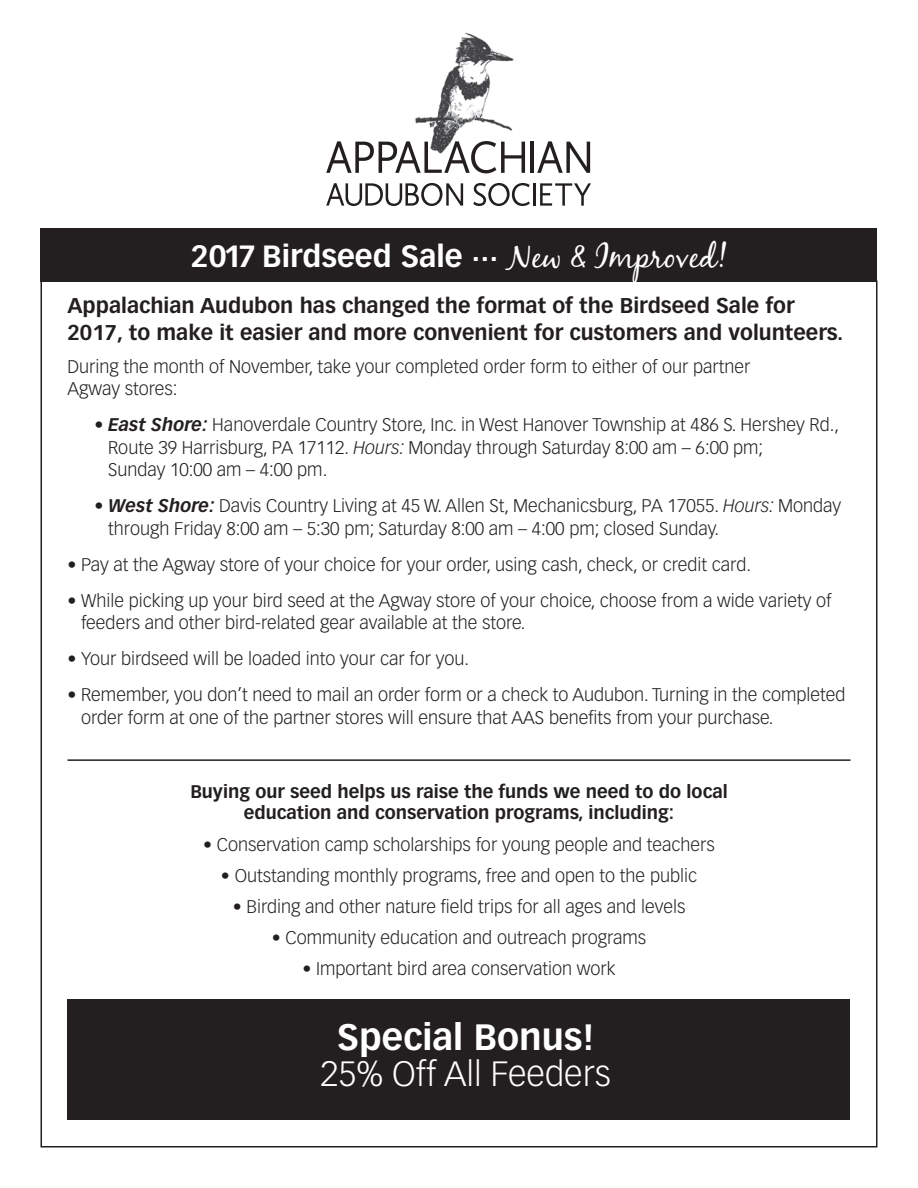
<style>
.page{position:relative;width:918px;height:1188px;background:#fff}
.page>*{position:absolute;margin:0;border:0;box-sizing:border-box;transform-origin:0 0}
.t1{font:700 36px "Vectora LT Std";color:#fff}
.t2{font:300 34.5px "Vectora LT Std";color:#fff}
.t3{font:700 30.15px "Vectora LT Std";color:#fff}
.t4{font:700 21px/27px "Vectora LT Std";color:#231f20}
.t5{font:300 18px/22.5px "Vectora LT Std";color:#231f20}
.t6{font:700 18px/21px "Vectora LT Std";color:#231f20;text-align:center}
.s1{font-family:"Black Jack";font-weight:400;font-size:33px}
.s2{font-weight:700;font-style:italic}
.s3{font-style:italic}
.s4{font-weight:700}
</style>
<div class="page">
<img style="left:415px;top:32px;width:99px;height:109px">
<svg style="left:326px;top:141px;width:199px;height:32px"></svg>
<hr style="left:530px;top:142px;width:4px;height:31px;background:#231f20">
<svg style="left:537px;top:141px;width:53px;height:32px"></svg>
<svg style="left:326px;top:183px;width:137px;height:23px"></svg>
<svg style="left:473px;top:183px;width:57px;height:23px"></svg>
<hr style="left:533px;top:183px;width:3px;height:23px;background:#231f20">
<svg style="left:540px;top:183px;width:51px;height:23px"></svg>
<div style="left:68px;top:999px;width:782px;height:121px;background:#231f20"></div>
<div style="left:40px;top:228px;width:838px;height:53px;background:#231f20"></div>
<hr style="left:68px;top:759px;width:782px;height:2px;background:#231f20">
<h3 class="t3" style="left:191px;top:238px;width:538px">2017 Birdseed Sale ... <span class="s1">New &amp; Improved!</span></h3>
<p class="t4" style="left:68px;top:292px;width:777px">Appalachian Audubon has changed the format of the Birdseed Sale for<br>2017, to make it easier and more convenient for customers and volunteers.</p>
<p class="t5" style="left:68px;top:356px;width:685px">During the month of November, take your completed order form to either of our partner<br>Agway stores:</p>
<p class="t5" style="left:108px;top:414px;width:733px;text-indent:-14px">• <span class="s2">East Shore:</span> Hanoverdale Country Store, Inc. in West Hanover Township at 486 S. Hershey Rd.,<br>Route 39 Harrisburg, PA 17112. <span class="s3">Hours:</span> Monday through Saturday 8:00 am – 6:00 pm;<br>Sunday 10:00 am – 4:00 pm.</p>
<p class="t5" style="left:108px;top:495px;width:735px;text-indent:-14px">• <span class="s2">West Shore:</span> Davis Country Living at 45 W. Allen St, Mechanicsburg, PA 17055. <span class="s3">Hours:</span> Monday through Friday 8:00 am – 5:30 pm; Saturday 8:00 am – 4:00 pm; closed Sunday.</p>
<p class="t5" style="left:68px;top:554px;width:685px">• Pay at the Agway store of your choice for your order, using cash, check, or credit card.</p>
<p class="t5" style="left:81px;top:590px;width:752px;text-indent:-14px">• While picking up your bird seed at the Agway store of your choice, choose from a wide variety of feeders and other bird-related gear available at the store.</p>
<p class="t5" style="left:68px;top:648px;width:403px">• Your birdseed will be loaded into your car for you.</p>
<p class="t5" style="left:81px;top:684px;width:766px;text-indent:-14px">• Remember, you don’t need to mail an order form or a check to Audubon. Turning in the completed order form at one of the partner stores will ensure that AAS benefits from your purchase.</p>
<p class="t6" style="left:190px;top:782px;width:539px">Buying our seed helps us raise the funds we need to do local education and conservation programs, including:</p>
<p class="t5" style="left:203px;top:833px;width:513px"><span class="s4">•</span> Conservation camp scholarships for young people and teachers</p>
<p class="t5" style="left:221px;top:864px;width:478px"><span class="s4">•</span> Outstanding monthly programs, free and open to the public</p>
<p class="t5" style="left:233px;top:896px;width:454px"><span class="s4">•</span> Birding and other nature field trips for all ages and levels</p>
<p class="t5" style="left:272px;top:927px;width:376px"><span class="s4">•</span> Community education and outreach programs</p>
<p class="t5" style="left:303px;top:958px;width:314px"><span class="s4">•</span> Important bird area conservation work</p>
<h1 class="t1" style="left:337px;top:1015px;width:259px">Special Bonus!</h1>
<h2 class="t2" style="left:321px;top:1053px;width:292px">25% Off All Feeders</h2>
</div>
